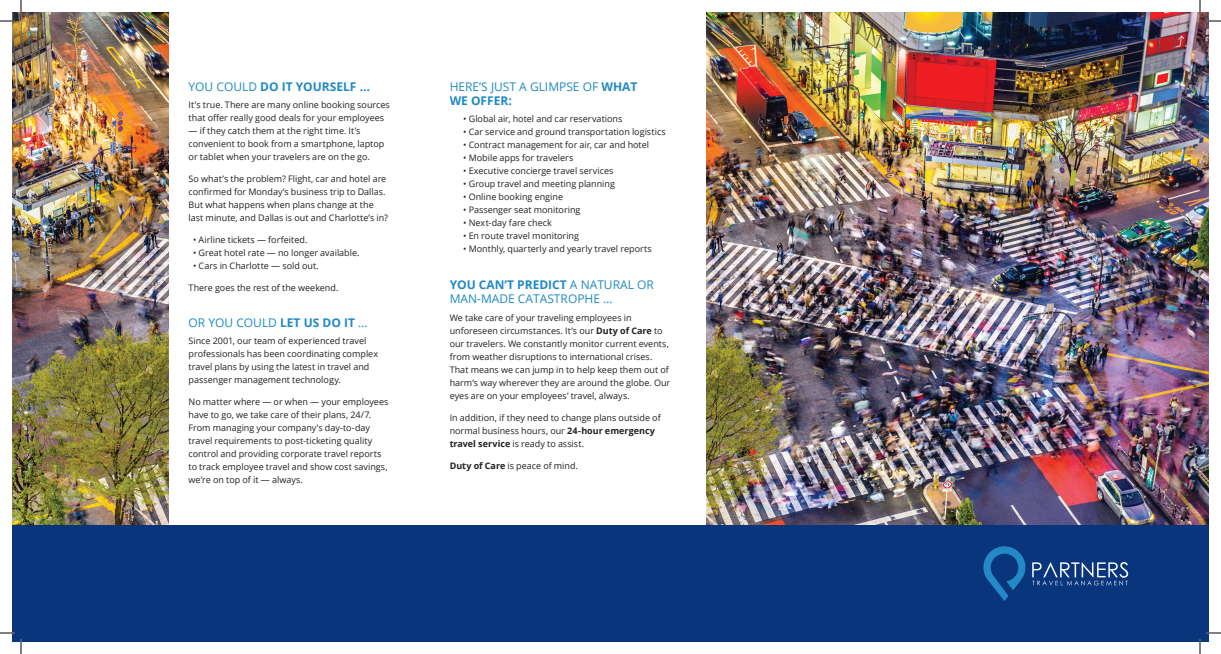
<style>
.page{position:relative;width:1221px;height:654px;background:#fff}
.page>*{position:absolute;margin:0;border:0;box-sizing:border-box;transform-origin:0 0}
.t1{font:12px/14px "Open Sans";color:#208ac3}
.t2{font:700 12px "Open Sans";color:#208ac3}
.t3{font:9px/13px "Open Sans";color:#231f20}
.s1{font-weight:400}
.s2{font-weight:700}
</style>
<div class="page">
<div style="left:12px;top:525px;width:1197px;height:117px;background:#08357c"></div>
<img style="left:707px;top:12px;width:502px;height:513px">
<img style="left:12px;top:12px;width:157px;height:513px">
<svg style="left:983px;top:546px;width:42px;height:55px"></svg>
<svg style="left:1032px;top:562px;width:96px;height:23px"></svg>
<svg style="left:0;top:0;width:22px;height:22px"></svg>
<svg style="left:0;top:632px;width:22px;height:22px"></svg>
<svg style="left:1199px;top:0;width:22px;height:22px"></svg>
<svg style="left:1199px;top:632px;width:22px;height:22px"></svg>
<p class="t2" style="left:189px;top:78px;width:183px"><span class="s1">YOU COULD</span> DO IT YOURSELF …</p>
<p class="t3" style="left:189px;top:98px;width:203px">It’s true. There are many online booking sources that offer really good deals for your employees</p>
<p class="t3" style="left:189px;top:124px;width:197px">— if they catch them at the right time. It’s convenient to book from a smartphone, laptop or tablet when your travelers are on the go.</p>
<p class="t3" style="left:189px;top:172px;width:201px">So what’s the problem? Flight, car and hotel are confirmed for Monday’s business trip to Dallas.<br>But what happens when plans change at the last minute, and Dallas is out and Charlotte’s in?</p>
<p class="t3" style="left:193px;top:233px;width:116px">• Airline tickets — forfeited.</p>
<p class="t3" style="left:193px;top:246px;width:168px">• Great hotel rate — no longer available.</p>
<p class="t3" style="left:193px;top:259px;width:127px">• Cars in Charlotte — sold out.</p>
<p class="t3" style="left:189px;top:281px;width:151px">There goes the rest of the weekend.</p>
<p class="t1" style="left:189px;top:315px;width:180px">OR YOU COULD <span class="s2">LET US DO IT</span> …</p>
<p class="t3" style="left:189px;top:334px;width:191px">Since 2001, our team of experienced travel professionals has been coordinating complex travel plans by using the latest in travel and passenger management technology.</p>
<p class="t3" style="left:189px;top:395px;width:201px">No matter where — or when — your employees have to go, we take care of their plans, 24/7.<br>From managing your company’s day-to-day travel requirements to post-ticketing quality control and providing corporate travel reports to track employee travel and show cost savings, we’re on top of it — always.</p>
<p class="t1" style="left:450px;top:79px;width:189px">HERE’S JUST A GLIMPSE OF <span class="s2">WHAT<br>WE OFFER:</span></p>
<p class="t3" style="left:463px;top:112px;width:161px">• Global air, hotel and car reservations</p>
<p class="t3" style="left:463px;top:125px;width:204px">• Car service and ground transportation logistics</p>
<p class="t3" style="left:463px;top:138px;width:187px">• Contract management for air, car and hotel</p>
<p class="t3" style="left:463px;top:151px;width:112px">• Mobile apps for travelers</p>
<p class="t3" style="left:463px;top:164px;width:152px">• Executive concierge travel services</p>
<p class="t3" style="left:463px;top:177px;width:153px">• Group travel and meeting planning</p>
<p class="t3" style="left:463px;top:190px;width:101px">• Online booking engine</p>
<p class="t3" style="left:463px;top:203px;width:119px">• Passenger seat monitoring</p>
<p class="t3" style="left:463px;top:216px;width:90px">• Next-day fare check</p>
<p class="t3" style="left:463px;top:229px;width:117px">• En route travel monitoring</p>
<p class="t3" style="left:463px;top:242px;width:190px">• Monthly, quarterly and yearly travel reports</p>
<p class="t1" style="left:450px;top:277px;width:206px"><span class="s2">YOU CAN’T PREDICT</span> A NATURAL OR<br>MAN-MADE CATASTROPHE …</p>
<p class="t3" style="left:450px;top:311px;width:222px">We take care of your traveling employees in unforeseen circumstances. It’s our <span class="s2">Duty of Care</span> to our travelers. We constantly monitor current events, from weather disruptions to international crises.<br>That means we can jump in to help keep them out of harm’s way wherever they are around the globe. Our eyes are on your employees’ travel, always.</p>
<p class="t3" style="left:450px;top:411px;width:213px">In addition, if they need to change plans outside of normal business hours, our <span class="s2">24-hour emergency travel service</span> is ready to assist.</p>
<p class="t3" style="left:450px;top:459px;width:130px"><span class="s2">Duty of Care</span> is peace of mind.</p>
</div>
